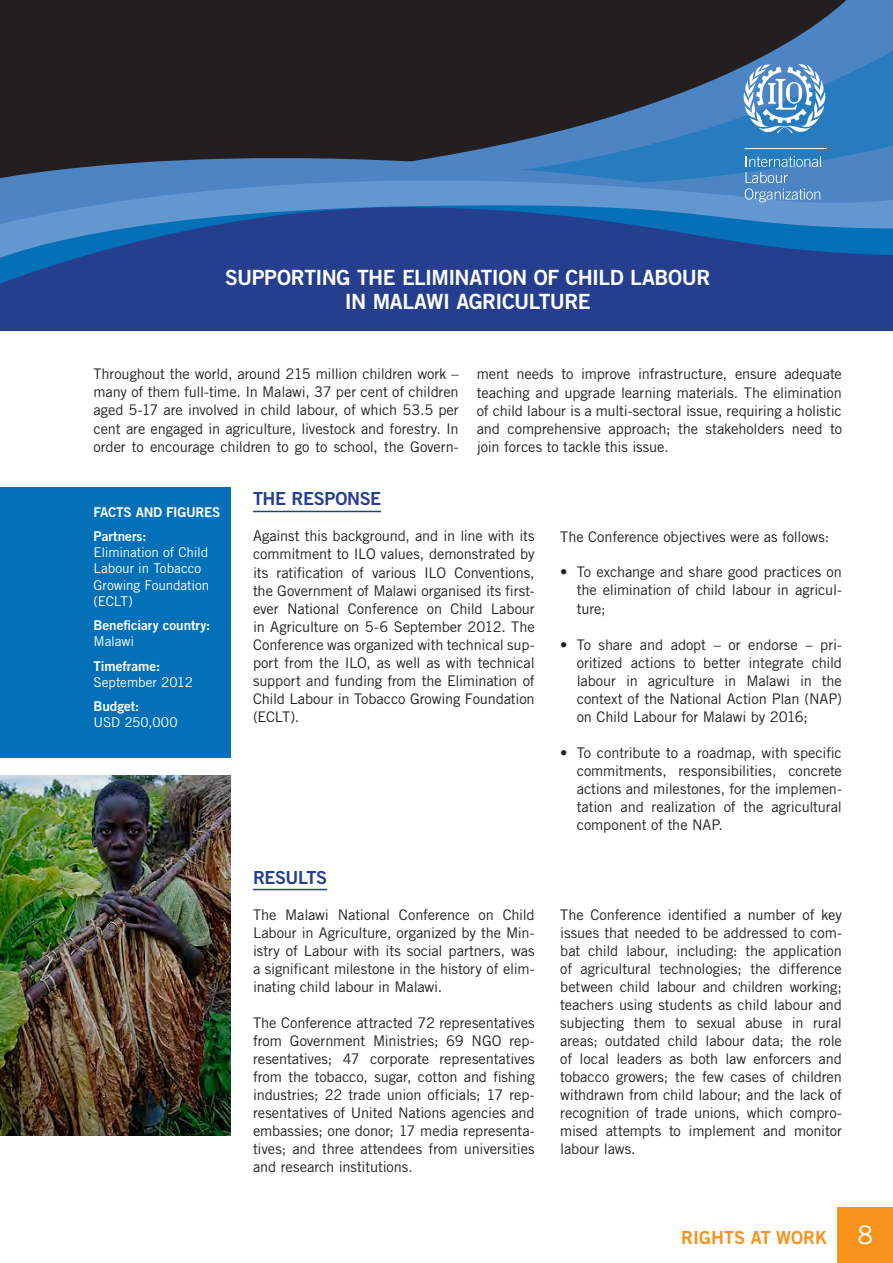
<style>
.page{position:relative;width:893px;height:1263px;background:#fff}
.page>*{position:absolute;margin:0;border:0;box-sizing:border-box;transform-origin:0 0}
.t1{font:25.5px "Trade Gothic LT Std";color:#fff}
.t2{font:21px "Trade Gothic LT Std Bd 2";letter-spacing:-.025em;color:#fff}
.intro{font:18px "Trade Gothic LT Std Bd 2";letter-spacing:-.025em;color:#253f8e}
.t3{font:18px "Trade Gothic LT Std Bd 2";color:#f7931d}
.intro-2{font:14.7px/18px "Trade Gothic LT Std";letter-spacing:-.01em;color:#231f20;text-align:justify}
.facts_and_figures{font:13.5px/16.2px "Trade Gothic LT Std";letter-spacing:-.005em;color:#fff}
.facts_and_figures-2{font:13.5px "Trade Gothic LT Std Bd 2";letter-spacing:-.005em;color:#fff}
</style>
<div class="page">
<div style="left:0;top:487px;width:231px;height:270px;background:#0370b8"></div>
<div style="left:0;top:0;width:893px;height:196px;background:#231f20"></div>
<svg style="left:795px;top:0;width:98px;height:38px;fill:#4d85c4"></svg>
<svg style="left:604px;top:38px;width:289px;height:81px"></svg>
<svg style="left:510px;top:119px;width:383px;height:24px"></svg>
<svg style="left:0;top:143px;width:603px;height:57px;fill:#4d85c4"></svg>
<svg style="left:0;top:202px;width:893px;height:129px;background:#284d99"></svg>
<svg style="left:603px;top:141px;width:290px;height:65px;background:#4687c5"></svg>
<svg style="left:743px;top:64px;width:83px;height:70px;background:#7aa9d5"></svg>
<img style="left:0;top:775px;width:231px;height:360px">
<div style="left:838px;top:1207px;width:55px;height:56px;background:#f7931d"></div>
<hr style="left:253px;top:511px;width:128px;height:1px;background:#253f8e">
<hr style="left:253px;top:889px;width:74px;height:1px;background:#253f8e">
<p class="t2" style="left:225px;top:265px;width:487px">SUPPORTING THE ELIMINATION OF CHILD LABOUR</p>
<p class="t2" style="left:345px;top:289px;width:247px">IN MALAWI AGRICULTURE</p>
<p class="intro-2" style="left:94px;top:365px;width:367px">Throughout the world, around 215 million children work – many of them full-time. In Malawi, 37 per cent of children aged 5-17 are involved in child labour, of which 53.5 per cent are engaged in agriculture, livestock and forestry. In order to encourage children to go to school, the Govern-</p>
<p class="intro-2" style="left:477px;top:365px;width:367px">ment needs to improve infrastructure, ensure adequate teaching and upgrade learning materials. The elimination of child labour is a multi-sectoral issue, requiring a holistic and comprehensive approach; the stakeholders need to join forces to tackle this issue.</p>
<p class="facts_and_figures-2" style="left:94px;top:503px;width:128px">FACTS AND FIGURES</p>
<p class="facts_and_figures-2" style="left:94px;top:528px;width:54px">Partners:</p>
<p class="facts_and_figures" style="left:94px;top:544px;width:117px">Elimination of Child<br>Labour in Tobacco<br>Growing Foundation (ECLT)</p>
<p class="facts_and_figures-2" style="left:94px;top:617px;width:118px">Beneficiary country:</p>
<p class="facts_and_figures" style="left:94px;top:633px;width:42px">Malawi</p>
<p class="facts_and_figures-2" style="left:94px;top:657px;width:68px">Timeframe:</p>
<p class="facts_and_figures" style="left:94px;top:674px;width:101px">September 2012</p>
<p class="facts_and_figures-2" style="left:94px;top:698px;width:47px">Budget:</p>
<p class="facts_and_figures" style="left:94px;top:714px;width:86px">USD 250,000</p>
<p class="intro" style="left:253px;top:488px;width:130px">THE RESPONSE</p>
<p class="intro-2" style="left:253px;top:527px;width:283px">Against this background, and in line with its commitment to ILO values, demonstrated by its ratification of various ILO Conventions, the Government of Malawi organised its first&shy;ever National Conference on Child Labour in Agriculture on 5-6 September 2012. The Conference was organized with technical sup&shy;port from the ILO, as well as with technical support and funding from the Elimination of Child Labour in Tobacco Growing Foundation (ECLT).</p>
<p class="intro-2" style="left:560px;top:527px;width:270px">The Conference objectives were as follows:</p>
<p class="intro-2" style="left:577px;top:563px;width:267px;text-indent:-16px">• To exchange and share good practices on the elimination of child labour in agricul&shy;ture;</p>
<p class="intro-2" style="left:577px;top:635px;width:267px;text-indent:-16px">• To share and adopt – or endorse – pri&shy;oritized actions to better integrate child labour in agriculture in Malawi in the context of the National Action Plan (NAP) on Child Labour for Malawi by 2016;</p>
<p class="intro-2" style="left:577px;top:743px;width:267px;text-indent:-16px">• To contribute to a roadmap, with specific commitments, responsibilities, concrete actions and milestones, for the implemen&shy;tation and realization of the agricultural component of the NAP.</p>
<p class="intro" style="left:253px;top:866px;width:76px">RESULTS</p>
<p class="intro-2" style="left:253px;top:905px;width:283px">The Malawi National Conference on Child Labour in Agriculture, organized by the Min&shy;istry of Labour with its social partners, was a significant milestone in the history of elim&shy;inating child labour in Malawi.</p>
<p class="intro-2" style="left:253px;top:1013px;width:283px">The Conference attracted 72 representatives from Government Ministries; 69 NGO rep&shy;resentatives; 47 corporate representatives from the tobacco, sugar, cotton and fishing industries; 22 trade union officials; 17 rep&shy;resentatives of United Nations agencies and embassies; one donor; 17 media representa&shy;tives; and three attendees from universities and research institutions.</p>
<p class="intro-2" style="left:560px;top:905px;width:283px">The Conference identified a number of key issues that needed to be addressed to com&shy;bat child labour, including: the application of agricultural technologies; the difference between child labour and children working; teachers using students as child labour and subjecting them to sexual abuse in rural areas; outdated child labour data; the role of local leaders as both law enforcers and tobacco growers; the few cases of children withdrawn from child labour; and the lack of recognition of trade unions, which compro&shy;mised attempts to implement and monitor labour laws.</p>
<p class="t3" style="left:681px;top:1226px;width:148px">RIGHTS AT WORK</p>
<p class="t1" style="left:857px;top:1219px;width:17px">8</p>
</div>
